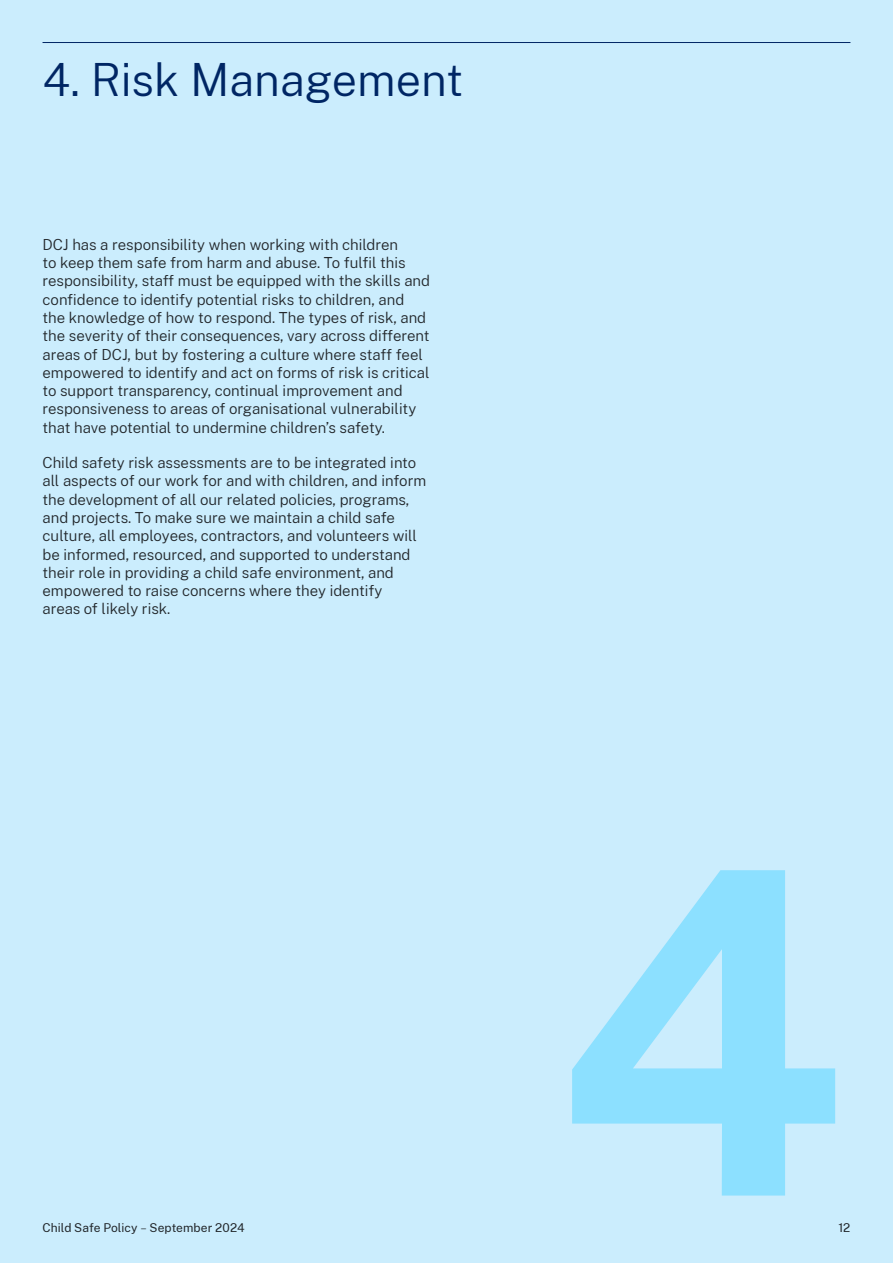
<style>
.page{position:relative;width:893px;height:1263px;background:#cbedfd}
.page>*{position:absolute;margin:0;border:0;box-sizing:border-box;transform-origin:0 0}
.t1{font:700 450px "Public Sans";color:#8ce0ff}
.Heading_1__H1{font:300 45px "Public Sans";color:#002664}
.Body{font:300 15px/18.3px "Public Sans";color:#22272b}
.t2{font:12px "Public Sans";letter-spacing:.005em;color:#22272b}
.s1{font-weight:200}
</style>
<div class="page">
<hr style="left:43px;top:42px;width:807px;height:1px;background:#002664">
<h1 class="Heading_1__H1" style="left:43px;top:49px;width:422px">4. Risk Management</h1>
<p class="Body" style="left:43px;top:234px;width:389px">DCJ has a responsibility when working with children<br>to keep them safe from harm and abuse. To fulfil this responsibility, staff must be equipped with the skills and confidence to identify potential risks to children, and the knowledge of how to respond. The types of risk, and the severity of their consequences, vary across different areas of DCJ, but by fostering a culture where staff feel empowered to identify and act on forms of risk is critical to support transparency, continual improvement and responsiveness to areas of organisational vulnerability that have potential to undermine children’s safety.</p>
<p class="Body" style="left:43px;top:453px;width:385px">Child safety risk assessments are to be integrated into all aspects of our work for and with children, and inform the development of all our related policies, programs, and projects. To make sure we maintain a child safe culture, all employees, contractors, and volunteers will be informed, resourced, and supported to understand their role in providing a child safe environment, and empowered to raise concerns where they identify<br>areas of likely risk.</p>
<h1 class="t1" style="left:553px;top:700px;width:297px">4</h1>
<p class="t2" style="left:43px;top:1219px;width:204px">Child Safe Policy <span class="s1">–</span> September 2024</p>
<p class="t2" style="left:838px;top:1219px;width:13px">12</p>
</div>
